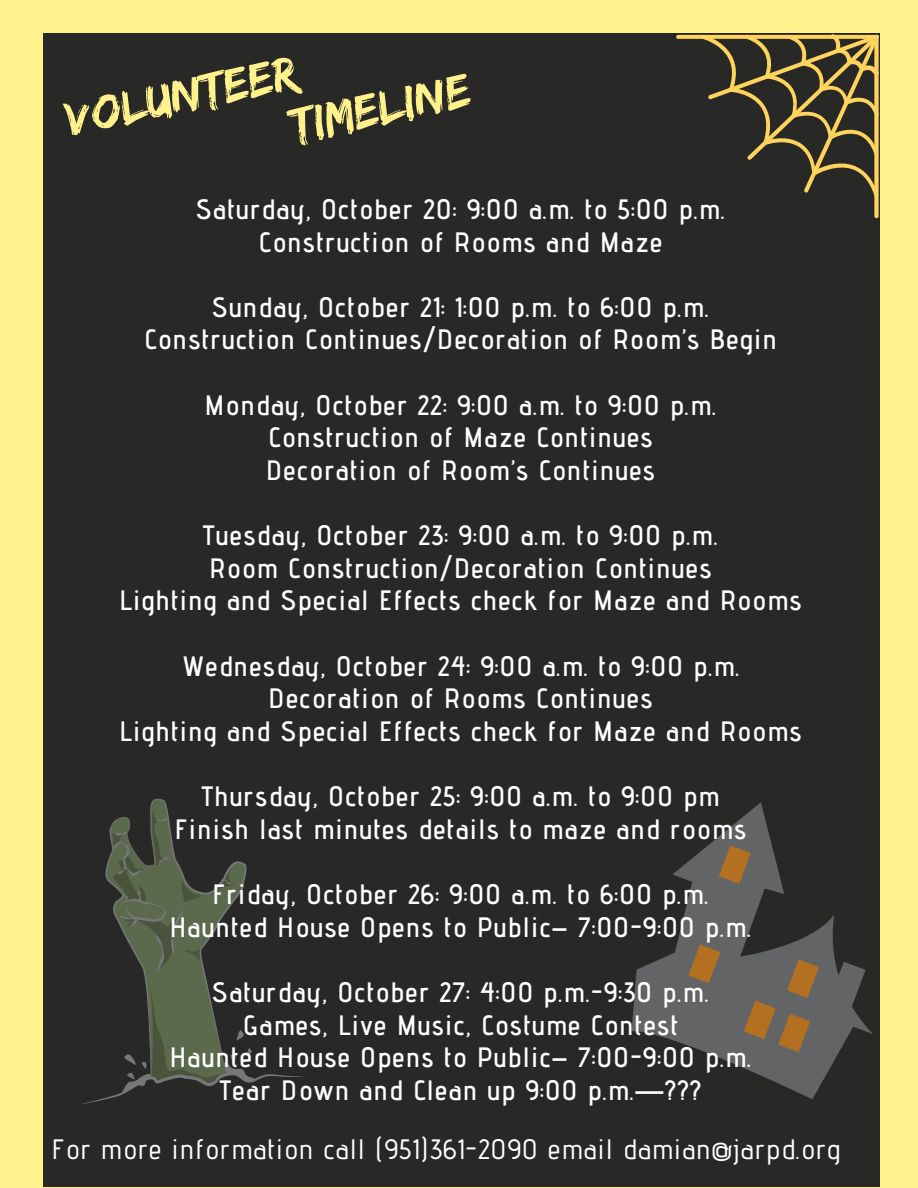
<style>
.page{position:relative;width:918px;height:1188px;background:#fff18c}
.page>*{position:absolute;margin:0;border:0;box-sizing:border-box;transform-origin:0 0}
.t1{font:49.8px/53.2px "Edo";color:#fff18c}
.t2{font:600 28.05px/32.7px "Advent Pro";letter-spacing:.05em;color:#fff;text-align:center}
.t3{font:500 28.05px "Advent Pro";letter-spacing:.05em;color:#fff}
.s1{font-family:"Liberation Sans";font-weight:700}
</style>
<div class="page">
<div style="left:43px;top:34px;width:837px;height:1153px;background:#282826"></div>
<svg style="left:676px;top:35px;width:203px;height:159px"></svg>
<div style="left:874px;top:35px;width:5px;height:183px;background:#ffd45c;border-radius:2px"></div>
<svg style="left:631px;top:802px;width:242px;height:297px"></svg>
<svg style="left:830px;top:962px;width:36px;height:44px"></svg>
<svg style="left:719px;top:845px;width:32px;height:39px"></svg>
<svg style="left:688px;top:944px;width:32px;height:39px"></svg>
<svg style="left:744px;top:959px;width:75px;height:93px;background:#7a674f"></svg>
<svg style="left:82px;top:810px;width:221px;height:294px"></svg>
<h1 class="t1" style="left:274px;top:47px;width:184px;text-indent:-219px;rotate:-12deg">Volunteer<br>Timeline</h1>
<p class="t2" style="left:196px;top:192px;width:531px">Saturday, October 20: 9:00 a.m. to 5:00 p.m.<br>Construction of Rooms and Maze</p>
<p class="t2" style="left:144px;top:290px;width:634px">Sunday, October 21: 1:00 p.m. to 6:00 p.m.<br>Construction Continues/Decoration of Room’s Begin</p>
<p class="t2" style="left:205px;top:388px;width:513px">Monday, October 22: 9:00 a.m. to 9:00 p.m.<br>Construction of Maze Continues<br>Decoration of Room’s Continues</p>
<p class="t2" style="left:120px;top:519px;width:683px">Tuesday, October 23: 9:00 a.m. to 9:00 p.m.<br>Room Construction/Decoration Continues<br>Lighting and Special Effects check for Maze and Rooms</p>
<p class="t2" style="left:120px;top:649px;width:683px">Wednesday, October 24: 9:00 a.m. to 9:00 p.m.<br>Decoration of Rooms Continues<br>Lighting and Special Effects check for Maze and Rooms</p>
<p class="t2" style="left:175px;top:780px;width:573px">Thursday, October 25: 9:00 a.m. to 9:00 pm<br>Finish last minutes details to maze and rooms</p>
<p class="t2" style="left:170px;top:877px;width:583px">Friday, October 26: 9:00 a.m. to 6:00 p.m.<br>Haunted House Opens to Public<span class="s1">–</span> 7:00-9:00 p.m.</p>
<p class="t2" style="left:170px;top:975px;width:583px">Saturday, October 27: 4:00 p.m.-9:30 p.m.<br>Games, Live Music, Costume Contest<br>Haunted House Opens to Public<span class="s1">–</span> 7:00-9:00 p.m.<br>Tear Down and Clean up 9:00 p.m.<span class="s1">—</span>???</p>
<p class="t3" style="left:52px;top:1132px;width:790px">For more information call (951)361-2090 email damian@jarpd.org</p>
</div>
